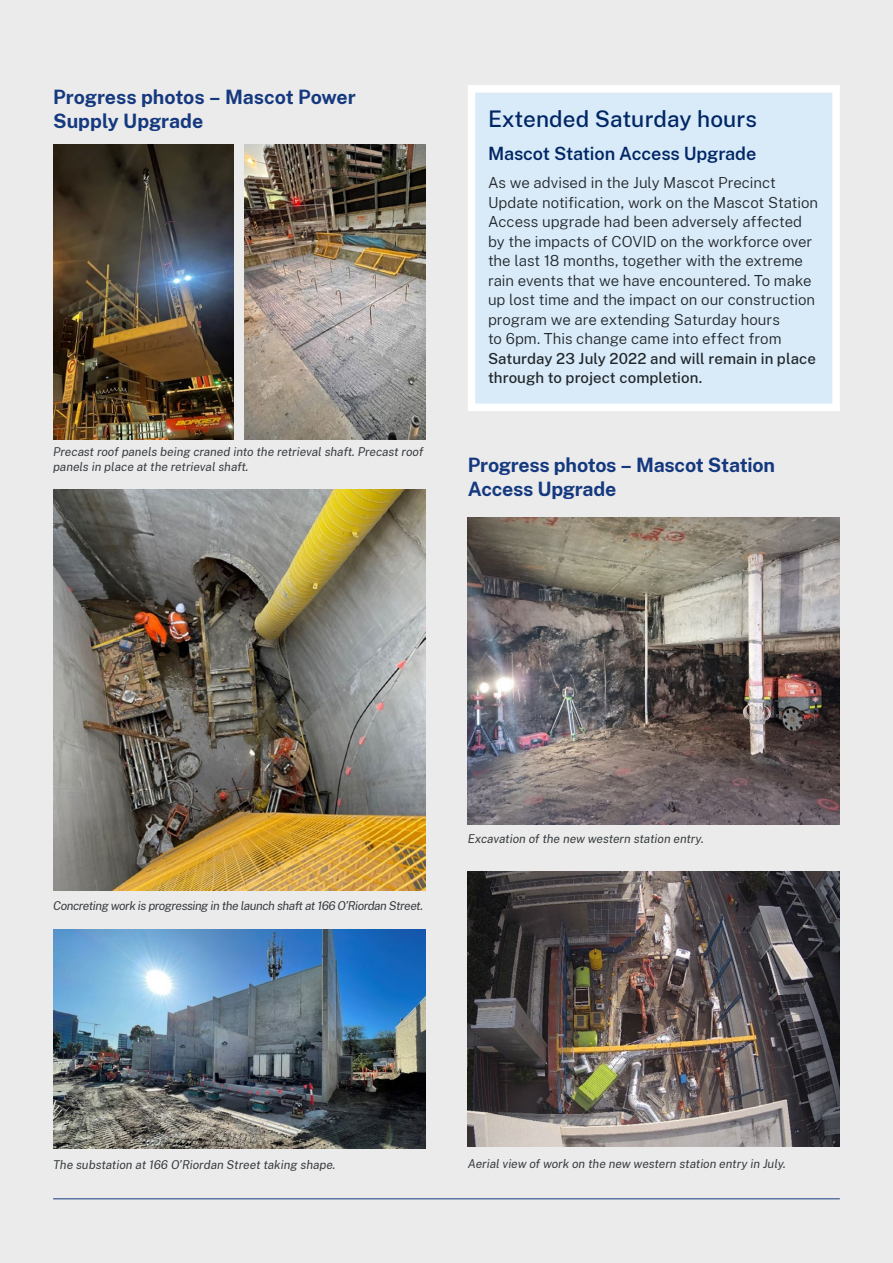
<style>
.page{position:relative;width:893px;height:1263px;background:#ebebeb}
.page>*{position:absolute;margin:0;border:0;box-sizing:border-box;transform-origin:0 0}
.H3_B1{font:500 22.5px "Public Sans NSW";letter-spacing:.005em;color:#002664}
.t1{font:700 19.5px/24px "Public Sans NSW";letter-spacing:-.01em;color:#15397f}
.H4_B1{font:600 18px "Public Sans NSW";letter-spacing:-.005em;color:#002664}
.Body{font:300 15px/19.5px "Public Sans NSW";color:#22272b}
.t2{font:italic 12px/15px "Public Sans NSW";letter-spacing:-.005em;color:#383d40}
.t3{font:italic 12px "Public Sans NSW";letter-spacing:-.035em;color:#383d40}
.s1{font-weight:500}
</style>
<div class="page">
<hr style="left:53px;top:1198px;width:787px;height:1px;background:#15397f">
<img style="left:53px;top:144px;width:181px;height:296px">
<img style="left:245px;top:144px;width:180px;height:295px">
<img style="left:53px;top:490px;width:372px;height:400px">
<img style="left:53px;top:929px;width:372px;height:219px">
<svg style="left:468px;top:85px;width:372px;height:326px;background:#dcecf9"></svg>
<img style="left:468px;top:517px;width:372px;height:307px">
<img style="left:468px;top:871px;width:372px;height:276px">
<h3 class="t1" style="left:53px;top:83px;width:304px">Progress photos – Mascot Power<br>Supply Upgrade</h3>
<p class="t2" style="left:53px;top:443px;width:372px">Precast roof panels being craned into the retrieval shaft. Precast roof panels in place at the retrieval shaft.</p>
<h3 class="H3_B1" style="left:488px;top:102px;width:271px">Extended Saturday hours</h3>
<h4 class="H4_B1" style="left:488px;top:140px;width:270px">Mascot Station Access Upgrade</h4>
<p class="Body" style="left:488px;top:172px;width:332px">As we advised in the July Mascot Precinct Update notification, work on the Mascot Station Access upgrade had been adversely affected by the impacts of COVID on the workforce over the last 18 months, together with the extreme rain events that we have encountered. To make up lost time and the impact on our construction program we are extending Saturday hours<br>to 6pm. This change came into effect from <span class="s1">Saturday 23 July 2022 and will remain in place through to project completion.</span></p>
<h3 class="t1" style="left:468px;top:451px;width:309px">Progress photos – Mascot Station<br>Access Upgrade</h3>
<p class="t3" style="left:53px;top:897px;width:371px">Concreting work is progressing in the launch shaft at 166 O’Riordan Street.</p>
<p class="t2" style="left:468px;top:831px;width:238px">Excavation of the new western station entry.</p>
<p class="t2" style="left:53px;top:1157px;width:284px">The substation at 166 O’Riordan Street taking shape.</p>
<p class="t2" style="left:468px;top:1156px;width:320px">Aerial view of work on the new western station entry in July.</p>
</div>
